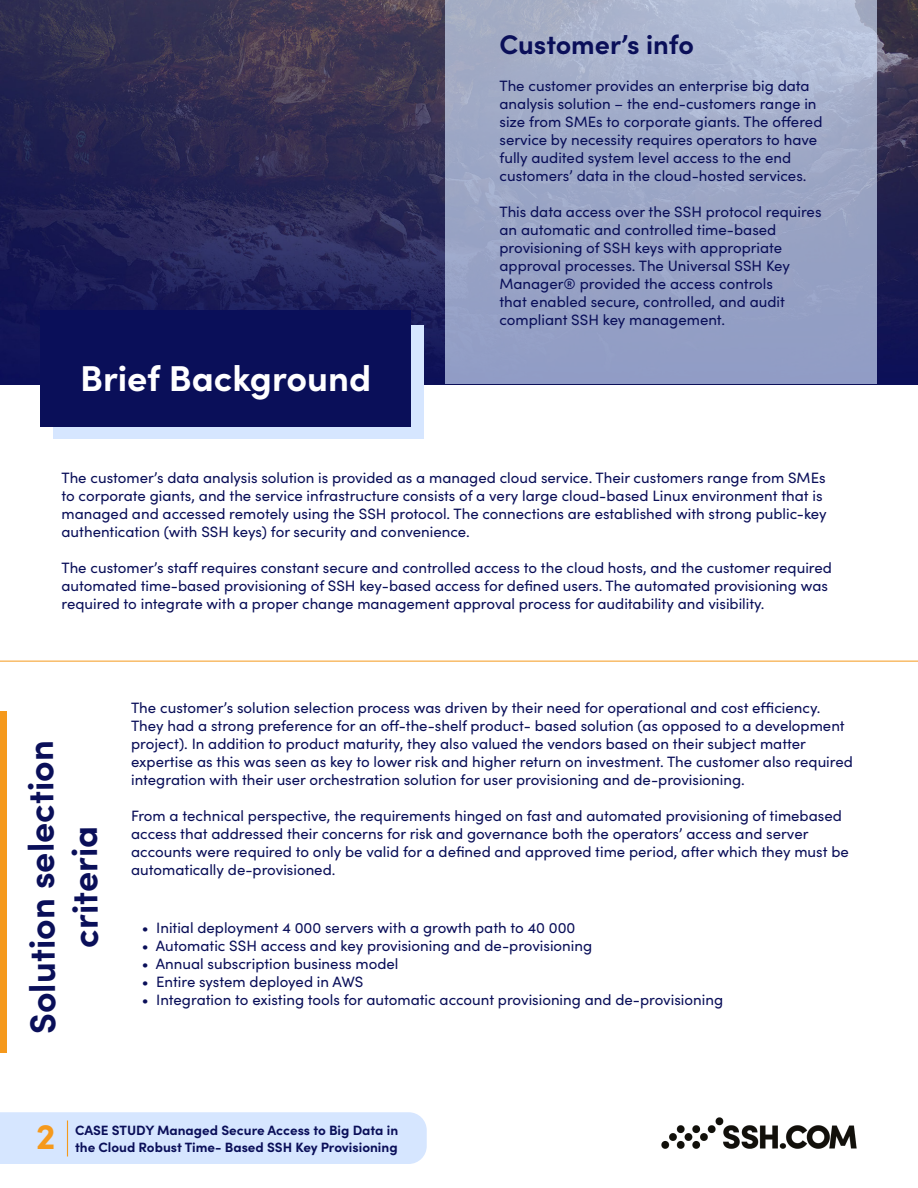
<style>
.page{position:relative;width:918px;height:1188px;background:#fff}
.page>*{position:absolute;margin:0;border:0;box-sizing:border-box;transform-origin:0 0}
.Heading__1{font:700 36px/43.3px "Sofia Pro";color:#0a0f59;text-align:center}
.Heading__1-2{font:700 36px "Sofia Pro";color:#fff}
.Heading__1-3{font:700 36px "Sofia Pro";color:#f5991c}
.Heading__1-4{font:700 27px "Sofia Pro";color:#0a0f59}
.Heading__1-5{font:15px/18px "Sofia Pro";color:#0a0f59}
.Heading__1-6{font:700 13.5px/16.2px "Sofia Pro";color:#0a0f59}
</style>
<div class="page">
<img style="left:0;top:0;width:918px;height:384px">
<div style="left:0;top:1112px;width:427px;height:52px;background:#d6e6ff"></div>
<img style="left:661px;top:1118px;width:195px;height:31px">
<hr style="left:67px;top:1120px;width:1px;height:36px;background:#f5991c">
<div style="left:446px;top:0;width:432px;height:384px;background:linear-gradient(to bottom,#aeb8cf,#8e99c2)"></div>
<div style="left:53px;top:325px;width:371px;height:114px;background:#d6e6ff"></div>
<div style="left:40px;top:310px;width:371px;height:117px;background:#0a0f59"></div>
<div style="left:0;top:711px;width:7px;height:342px;background:#f5991c"></div>
<hr style="left:0;top:661px;width:918px;height:1px;background:#f5991c">
<p class="Heading__1-2" style="left:80px;top:351px;width:292px">Brief Background</p>
<p class="Heading__1-4" style="left:500px;top:24px;width:196px">Customer’s info</p>
<p class="Heading__1-5" style="left:500px;top:76px;width:324px">The customer provides an enterprise big data analysis solution – the end-customers range in size from SMEs to corporate giants. The offered service by necessity requires operators to have fully audited system level access to the end customers’ data in the cloud-hosted services.</p>
<p class="Heading__1-5" style="left:500px;top:202px;width:324px">This data access over the SSH protocol requires an automatic and controlled time-based provisioning of SSH keys with appropriate approval processes. The Universal SSH Key Manager® provided the access controls<br>that enabled secure, controlled, and audit compliant SSH key management.</p>
<p class="Heading__1-5" style="left:62px;top:468px;width:767px">The customer’s data analysis solution is provided as a managed cloud service. Their customers range from SMEs to corporate giants, and the service infrastructure consists of a very large cloud-based Linux environment that is managed and accessed remotely using the SSH protocol. The connections are established with strong public-key authentication (with SSH keys) for security and convenience.</p>
<p class="Heading__1-5" style="left:62px;top:558px;width:772px">The customer’s staff requires constant secure and controlled access to the cloud hosts, and the customer required automated time-based provisioning of SSH key-based access for defined users. The automated provisioning was required to integrate with a proper change management approval process for auditability and visibility.</p>
<p class="Heading__1" style="left:17px;top:1034px;width:296px;rotate:-90deg">Solution selection criteria</p>
<p class="Heading__1-5" style="left:131px;top:698px;width:723px">The customer’s solution selection process was driven by their need for operational and cost efficiency.<br>They had a strong preference for an off-the-shelf product- based solution (as opposed to a development project). In addition to product maturity, they also valued the vendors based on their subject matter expertise as this was seen as key to lower risk and higher return on investment. The customer also required integration with their user orchestration solution for user provisioning and de-provisioning.</p>
<p class="Heading__1-5" style="left:131px;top:806px;width:719px">From a technical perspective, the requirements hinged on fast and automated provisioning of timebased access that addressed their concerns for risk and governance both the operators’ access and server accounts were required to only be valid for a defined and approved time period, after which they must be automatically de-provisioned.</p>
<p class="Heading__1-5" style="left:142px;top:917px;width:435px">• Initial deployment 4 000 servers with a growth path to 40 000</p>
<p class="Heading__1-5" style="left:142px;top:935px;width:452px">• Automatic SSH access and key provisioning and de-provisioning</p>
<p class="Heading__1-5" style="left:142px;top:953px;width:258px">• Annual subscription business model</p>
<p class="Heading__1-5" style="left:142px;top:971px;width:223px">• Entire system deployed in AWS</p>
<p class="Heading__1-5" style="left:142px;top:989px;width:583px">• Integration to existing tools for automatic account provisioning and de-provisioning</p>
<p class="Heading__1-3" style="left:36px;top:1109px;width:21px">2</p>
<p class="Heading__1-6" style="left:75px;top:1122px;width:325px">CASE STUDY Managed Secure Access to Big Data in the Cloud Robust Time- Based SSH Key Provisioning</p>
</div>
